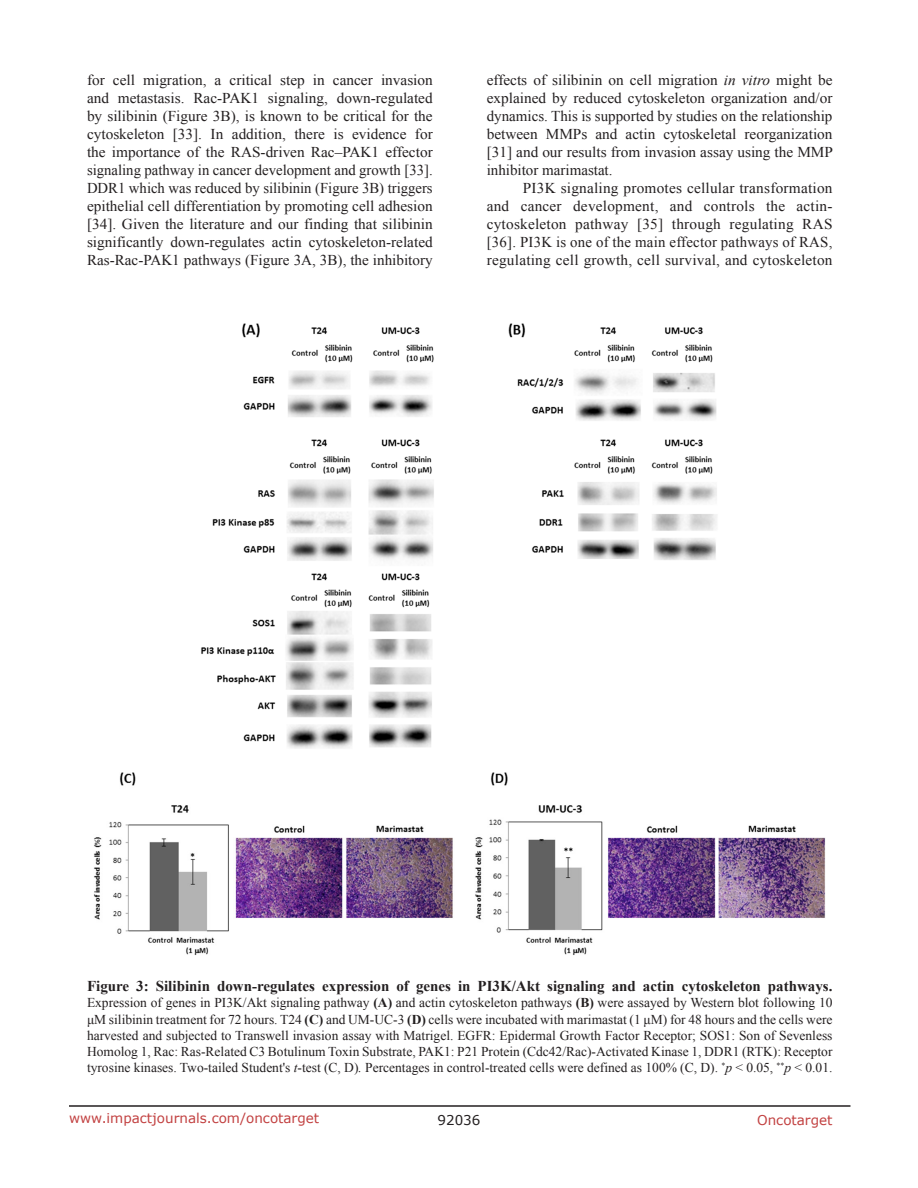
<style>
.page{position:relative;width:918px;height:1188px;background:#fff}
.page>*{position:absolute;margin:0;border:0;box-sizing:border-box;transform-origin:0 0}
.BodyText{font:15px/18px "Times New Roman";color:#231f20;text-align:justify}
.figuretext{font:700 15px "Times New Roman";color:#231f20}
.figuretext-2{font:13.5px/16.2px "Times New Roman";color:#231f20;text-align:justify}
.t1{font:13.5px "Verdana";color:#c24141}
.t2{font:13.5px "Verdana";color:#231f20}
.s1{font-style:italic}
.s2{font-weight:700}
</style>
<div class="page">
<hr style="left:69px;top:1105px;width:781px;height:2px;background:#231f20">
<img style="left:201px;top:323px;width:516px;height:426px">
<img style="left:94px;top:772px;width:732px;height:183px">
<p class="BodyText" style="left:87px;top:71px;width:347px">for cell migration, a critical step in cancer invasion and metastasis. Rac-PAK1 signaling, down-regulated by silibinin (Figure 3B), is known to be critical for the cytoskeleton [33]. In addition, there is evidence for the importance of the RAS-driven Rac–PAK1 effector signaling pathway in cancer development and growth [33].<br>DDR1 which was reduced by silibinin (Figure 3B) triggers epithelial cell differentiation by promoting cell adhesion [34]. Given the literature and our finding that silibinin significantly down-regulates actin cytoskeleton-related Ras-Rac-PAK1 pathways (Figure 3A, 3B), the inhibitory</p>
<p class="BodyText" style="left:487px;top:71px;width:348px">effects of silibinin on cell migration <span class="s1">in vitro</span> might be explained by reduced cytoskeleton organization and/or dynamics. This is supported by studies on the relationship between MMPs and actin cytoskeletal reorganization [31] and our results from invasion assay using the MMP inhibitor marimastat.</p>
<p class="BodyText" style="left:487px;top:179px;width:347px;text-indent:36px">PI3K signaling promotes cellular transformation and cancer development, and controls the actin&shy;cytoskeleton pathway [35] through regulating RAS [36]. PI3K is one of the main effector pathways of RAS, regulating cell growth, cell survival, and cytoskeleton</p>
<p class="figuretext" style="left:87px;top:976px;width:747px">Figure 3: Silibinin down-regulates expression of genes in PI3K/Akt signaling and actin cytoskeleton pathways.</p>
<p class="figuretext-2" style="left:87px;top:995px;width:747px">Expression of genes in PI3K/Akt signaling pathway <span class="s2">(A)</span> and actin cytoskeleton pathways <span class="s2">(B)</span> were assayed by Western blot following 10 μM silibinin treatment for 72 hours. T24 <span class="s2">(C)</span> and UM-UC-3 <span class="s2">(D)</span> cells were incubated with marimastat (1 μM) for 48 hours and the cells were harvested and subjected to Transwell invasion assay with Matrigel. EGFR: Epidermal Growth Factor Receptor; SOS1: Son of Sevenless Homolog 1, Rac: Ras-Related C3 Botulinum Toxin Substrate, PAK1: P21 Protein (Cdc42/Rac)-Activated Kinase 1, DDR1 (RTK): Receptor tyrosine kinases. Two-tailed Student's <span class="s1">t</span>-test (C, D)<span class="s1">.</span> Percentages in control-treated cells were defined as 100% (C, D). <sup>*</sup><span class="s1">p</span> &lt; 0.05, <sup>**</sup><span class="s1">p</span> &lt; 0.01.</p>
<p class="t1" style="left:69px;top:1109px;width:252px">www.impactjournals.com/oncotarget</p>
<p class="t2" style="left:438px;top:1111px;width:44px">92036</p>
<p class="t1" style="left:757px;top:1111px;width:77px">Oncotarget</p>
</div>
